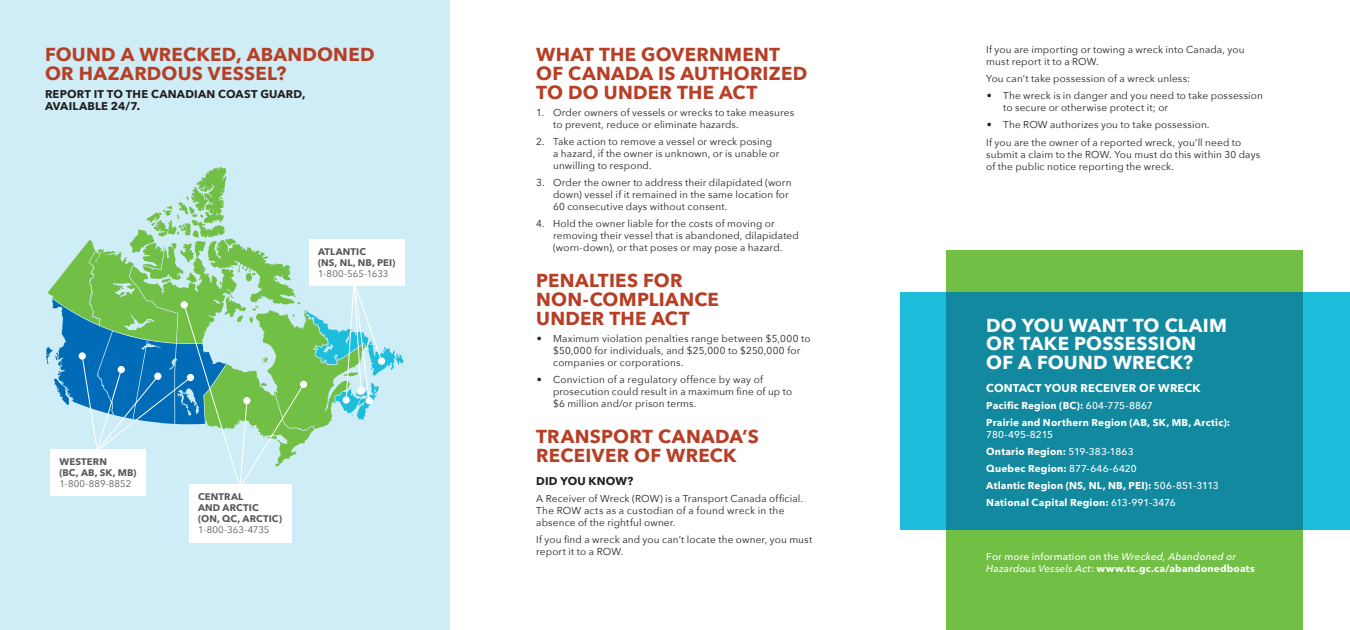
<style>
.page{position:relative;width:1350px;height:630px;background:#fff}
.page>*{position:absolute;margin:0;border:0;box-sizing:border-box;transform-origin:0 0}
.t1{font:700 18.75px/18.8px "Avenir Next";letter-spacing:.015em;color:#b73f26}
.t2{font:700 18.75px/18.8px "Avenir Next";letter-spacing:.01em;color:#fff}
.t3{font:700 11.25px/12.5px "Avenir Next";letter-spacing:.015em;color:#231f20}
.t4{font:700 11.25px "Avenir Next";letter-spacing:.015em;color:#fff}
.Body{font:10px/12px "Avenir Next";letter-spacing:.015em;color:#231f20}
.body-white{font:700 10px/12px "Avenir Next";letter-spacing:.02em;color:#fff}
.body-white-2{font:italic 500 10px/12px "Avenir Next";color:#fff}
.t5{font:700 9.62px/10.8px "Avenir Next";letter-spacing:.015em;color:#57585a}
.s1{font-weight:400}
.s2{font-weight:500}
.s3{font-style:normal}
.s4{font-weight:700;font-style:normal}
</style>
<div class="page">
<div style="left:900px;top:293px;width:450px;height:237px;background:#1cbedc"></div>
<div style="left:0;top:0;width:450px;height:630px;background:#cfedf7"></div>
<div style="left:50px;top:449px;width:96px;height:47px;background:#fff"></div>
<div style="left:189px;top:484px;width:103px;height:59px;background:#fff"></div>
<svg style="left:46px;top:167px;width:358px;height:317px"></svg>
<div style="left:243px;top:397px;width:8px;height:7px;border:2px solid #fff;border-radius:50%"></div>
<div style="left:947px;top:250px;width:356px;height:380px;background:#71bf44"></div>
<div style="left:947px;top:293px;width:356px;height:237px;background:#12899e"></div>
<h3 class="t1" style="left:45px;top:45px;width:331px">FOUND A WRECKED, ABANDONED<br>OR HAZARDOUS VESSEL?</h3>
<h4 class="t3" style="left:45px;top:87px;width:262px">REPORT IT TO THE CANADIAN COAST GUARD,<br>AVAILABLE 24/7.</h4>
<p class="t5" style="left:318px;top:246px;width:79px">ATLANTIC<br>(NS, NL, NB, PEI)<br><span class="s1">1-800-565-1633</span></p>
<p class="t5" style="left:59px;top:456px;width:79px">WESTERN<br>(BC, AB, SK, MB)<br><span class="s1">1-800-889-8852</span></p>
<p class="t5" style="left:198px;top:492px;width:85px">CENTRAL<br>AND ARCTIC (ON, QC, ARCTIC)<br><span class="s1">1-800-363-4735</span></p>
<h3 class="t1" style="left:536px;top:45px;width:273px">WHAT THE GOVERNMENT<br>OF CANADA IS AUTHORIZED<br>TO DO UNDER THE ACT</h3>
<p class="Body" style="left:553px;top:106px;width:242px;text-indent:-17px">1. Order owners of vessels or wrecks to take measures to prevent, reduce or eliminate hazards.</p>
<p class="Body" style="left:553px;top:135px;width:228px;text-indent:-17px">2. Take action to remove a vessel or wreck posing a hazard, if the owner is unknown, or is unable or unwilling to respond.</p>
<p class="Body" style="left:553px;top:176px;width:240px;text-indent:-17px">3. Order the owner to address their dilapidated (worn down) vessel if it remained in the same location for<br>60 consecutive days without consent.</p>
<p class="Body" style="left:553px;top:217px;width:247px;text-indent:-17px">4. Hold the owner liable for the costs of moving or removing their vessel that is abandoned, dilapidated (worn-down), or that poses or may pose a hazard.</p>
<h3 class="t1" style="left:536px;top:271px;width:184px">PENALTIES FOR<br>NON‑COMPLIANCE<br>UNDER THE ACT</h3>
<p class="Body" style="left:553px;top:332px;width:259px;text-indent:-16px">• Maximum violation penalties range between $5,000 to $50,000 for individuals, and $25,000 to $250,000 for companies or corporations.</p>
<p class="Body" style="left:553px;top:373px;width:241px;text-indent:-16px">• Conviction of a regulatory offence by way of prosecution could result in a maximum fine of up to $6 million and/or prison terms.</p>
<h3 class="t1" style="left:536px;top:427px;width:224px">TRANSPORT CANADA’S<br>RECEIVER OF WRECK</h3>
<h4 class="t3" style="left:536px;top:474px;width:98px">DID YOU KNOW?</h4>
<p class="Body" style="left:536px;top:492px;width:268px">A Receiver of Wreck (ROW) is a Transport Canada official.<br>The ROW acts as a custodian of a found wreck in the absence of the rightful owner.</p>
<p class="Body" style="left:536px;top:533px;width:278px">If you find a wreck and you can’t locate the owner, you must report it to a ROW.</p>
<p class="Body" style="left:986px;top:43px;width:260px">If you are importing or towing a wreck into Canada, you must report it to a ROW.</p>
<p class="Body" style="left:986px;top:72px;width:205px">You can’t take possession of a wreck unless:</p>
<p class="Body" style="left:1003px;top:89px;width:261px;text-indent:-16px">• The wreck is in danger and you need to take possession to secure or otherwise protect it; or</p>
<p class="Body" style="left:987px;top:118px;width:224px">• The ROW authorizes you to take possession.</p>
<p class="Body" style="left:986px;top:136px;width:275px">If you are the owner of a reported wreck, you’ll need to submit a claim to the ROW. You must do this within 30 days of the public notice reporting the wreck.</p>
<h3 class="t2" style="left:986px;top:315px;width:242px">DO YOU WANT TO CLAIM<br>OR TAKE POSSESSION<br>OF A FOUND WRECK?</h3>
<h4 class="t4" style="left:986px;top:378px;width:216px">CONTACT YOUR RECEIVER OF WRECK</h4>
<p class="body-white" style="left:986px;top:399px;width:168px">Pacific Region (BC): <span class="s2">604-775-8867</span></p>
<p class="body-white" style="left:986px;top:416px;width:246px">Prairie and Northern Region (AB, SK, MB, Arctic):<br><span class="s2">780‑495-8215</span></p>
<p class="body-white" style="left:986px;top:445px;width:149px">Ontario Region: <span class="s2">519-383-1863</span></p>
<p class="body-white" style="left:986px;top:462px;width:152px">Quebec Region: <span class="s2">877-646-6420</span></p>
<p class="body-white" style="left:986px;top:479px;width:234px">Atlantic Region (NS, NL, NB, PEI): <span class="s2">506-851-3113</span></p>
<p class="body-white" style="left:986px;top:496px;width:191px">National Capital Region: <span class="s2">613-991-3476</span></p>
<p class="body-white-2" style="left:986px;top:550px;width:270px"><span class="s3">For more information on the</span> Wrecked, Abandoned or<br>Hazardous Vessels Act<span class="s3">:</span> <span class="s4">www.tc.gc.ca/abandonedboats</span></p>
</div>
